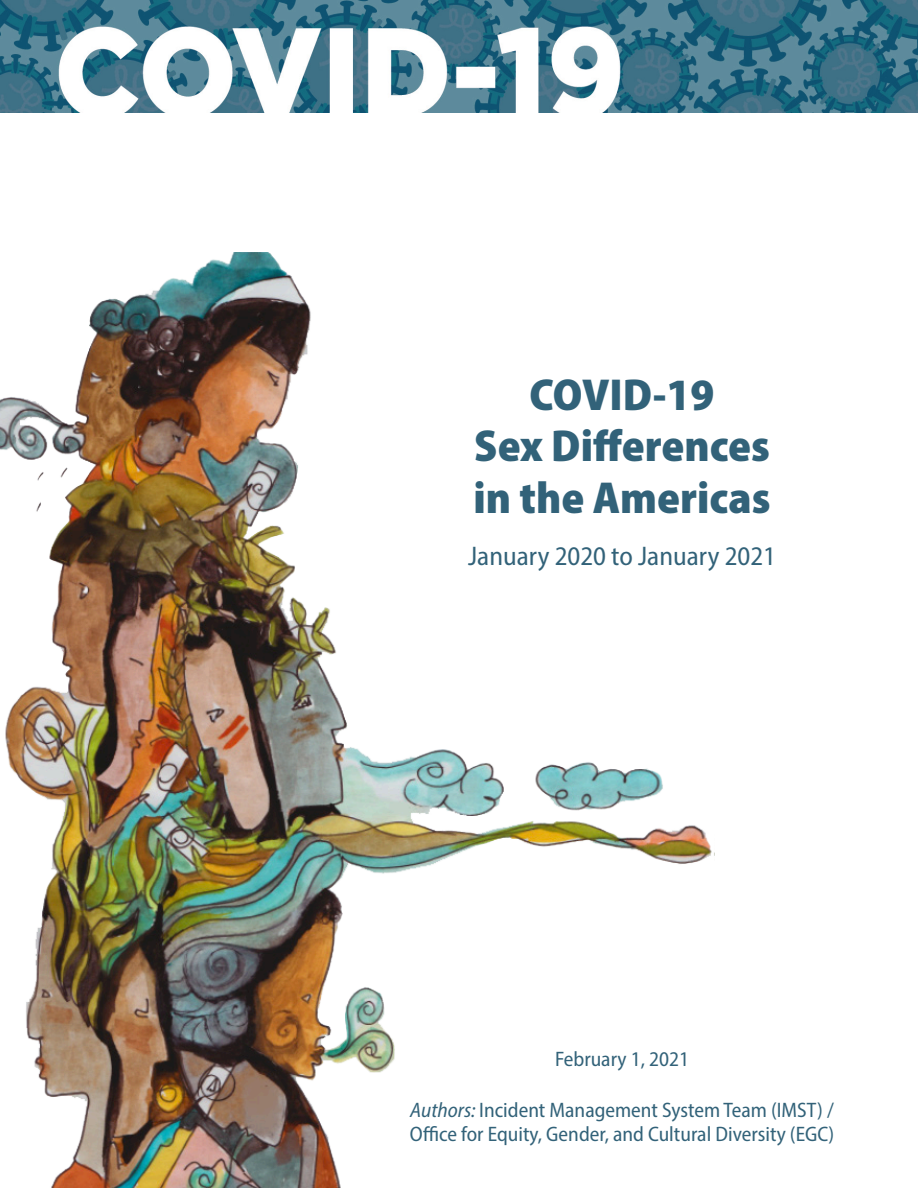
<style>
.page{position:relative;width:918px;height:1188px;background:#fff}
.page>*{position:absolute;margin:0;border:0;box-sizing:border-box;transform-origin:0 0}
.t1{font:900 semi-condensed 45px "Myriad Pro";color:#326279}
.t2{font:semi-condensed 27px "Myriad Pro";color:#326279}
.t3{font:semi-condensed 21px/24px "Myriad Pro";color:#326279}
.s1{font-style:italic}
</style>
<div class="page">
<img style="left:0;top:1px;width:918px;height:111px">
<img style="left:0;top:253px;width:712px;height:935px">
<p class="t1" style="left:530px;top:365px;width:186px">COVID-19</p>
<p class="t1" style="left:474px;top:417px;width:297px">Sex Differences</p>
<p class="t1" style="left:473px;top:468px;width:299px">in the Americas</p>
<p class="t2" style="left:468px;top:539px;width:309px">January 2020 to January 2021</p>
<p class="t3" style="left:555px;top:1046px;width:135px">February 1, 2021</p>
<p class="t3" style="left:410px;top:1097px;width:426px"><span class="s1">Authors:</span> Incident Management System Team (IMST) /<br>Office for Equity, Gender, and Cultural Diversity (EGC)</p>
</div>
